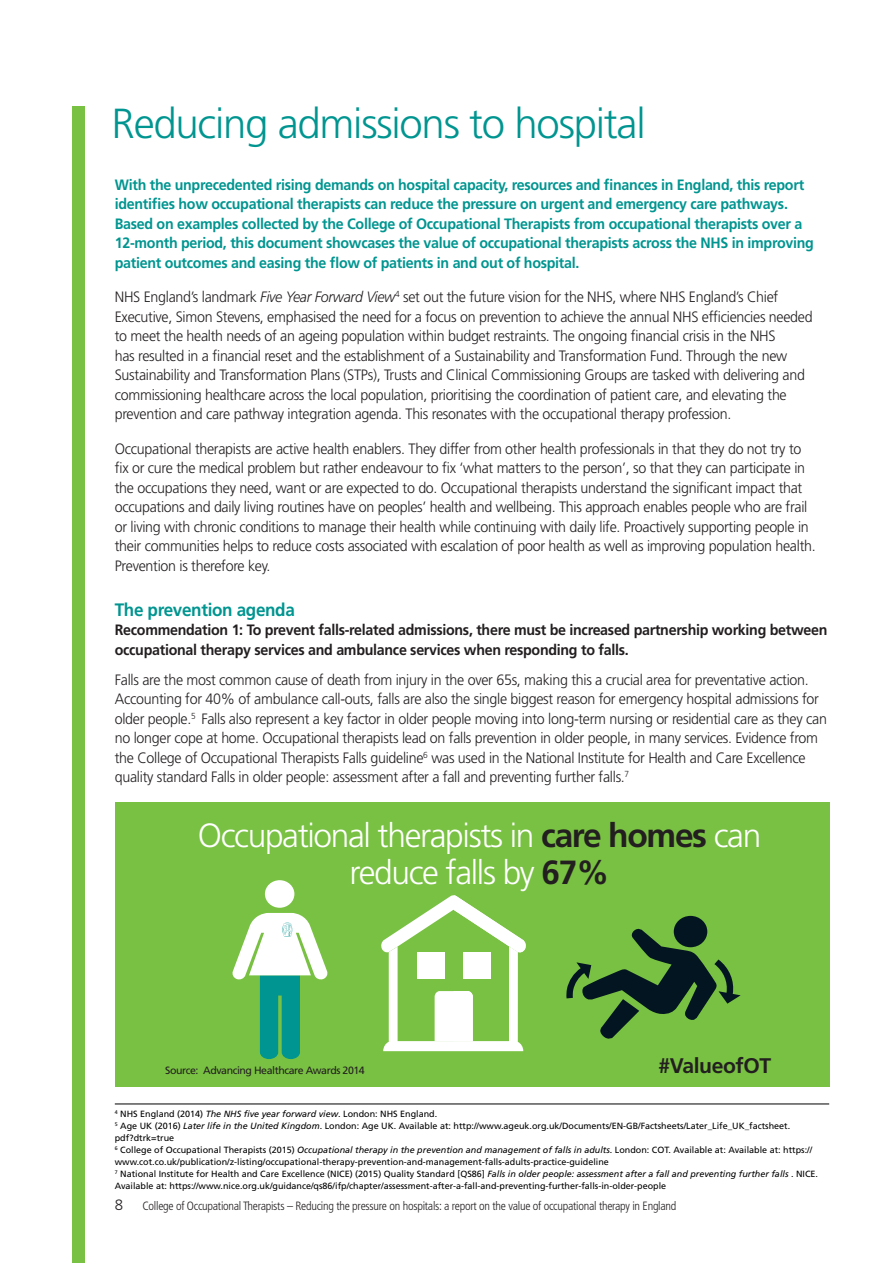
<style>
.page{position:relative;width:893px;height:1263px;background:#fff}
.page>*{position:absolute;margin:0;border:0;box-sizing:border-box;transform-origin:0 0}
.t1{font:300 42px "Frutiger";letter-spacing:-.03em;color:#009590}
.t2{font:300 33.45px/37px "Frutiger";letter-spacing:-.04em;color:#fff;text-align:center}
.t3{font:700 21.15px "Frutiger";letter-spacing:-.02em;color:#231f20}
.t4{font:700 18px "Frutiger";letter-spacing:-.02em;color:#009590;scale:.95 1}
.t5{font:300 15px/19.5px "Frutiger";letter-spacing:-.02em;color:#231f20;scale:.95 1}
.t6{font:700 15px/19.5px "Frutiger";letter-spacing:-.02em;color:#009590;scale:.95 1}
.t7{font:700 15px/19.5px "Frutiger";letter-spacing:-.02em;color:#231f20;scale:.95 1}
.t8{font:300 15px "Frutiger";letter-spacing:-.02em;color:#231f20}
.t9{font:300 condensed 12px "Frutiger";letter-spacing:-.02em;color:#231f20}
.t10{font:10.5px "Frutiger";letter-spacing:-.04em;color:#231f20}
.Footnote_rules{font:9px/12px "Frutiger";color:#000}
.s1{font-style:italic}
.s2{font-weight:700;color:#231f20}
</style>
<div class="page">
<div style="left:72px;top:106px;width:13px;height:1157px;background:#79c142"></div>
<div style="left:115px;top:801px;width:714px;height:285px;background:#79c142"></div>
<svg style="left:381px;top:895px;width:145px;height:156px"></svg>
<div style="left:265px;top:880px;width:29px;height:28px;background:#fff;border-radius:50%"></div>
<div style="left:674px;top:916px;width:33px;height:31px;background:#031520;border-radius:50%"></div>
<svg style="left:566px;top:927px;width:175px;height:112px"></svg>
<svg style="left:232px;top:913px;width:96px;height:146px"></svg>
<hr style="left:115px;top:1104px;width:714px;height:1px;background:#000">
<p class="t1" style="left:112px;top:100px;width:536px">Reducing admissions to hospital</p>
<p class="t6" style="left:115px;top:175px;width:737px">With the unprecedented rising demands on hospital capacity, resources and finances in England, this report identifies how occupational therapists can reduce the pressure on urgent and emergency care pathways.<br>Based on examples collected by the College of Occupational Therapists from occupational therapists over a 12-month period, this document showcases the value of occupational therapists across the NHS in improving patient outcomes and easing the flow of patients in and out of hospital.</p>
<p class="t5" style="left:115px;top:288px;width:736px">NHS England’s landmark <span class="s1">Five Year Forward View</span><sup>4</sup> set out the future vision for the NHS, where NHS England’s Chief Executive, Simon Stevens, emphasised the need for a focus on prevention to achieve the annual NHS efficiencies needed to meet the health needs of an ageing population within budget restraints. The ongoing financial crisis in the NHS<br>has resulted in a financial reset and the establishment of a Sustainability and Transformation Fund. Through the new Sustainability and Transformation Plans (STPs), Trusts and Clinical Commissioning Groups are tasked with delivering and commissioning healthcare across the local population, prioritising the coordination of patient care, and elevating the prevention and care pathway integration agenda. This resonates with the occupational therapy profession.</p>
<p class="t5" style="left:115px;top:439px;width:739px">Occupational therapists are active health enablers. They differ from other health professionals in that they do not try to fix or cure the medical problem but rather endeavour to fix ‘what matters to the person’, so that they can participate in the occupations they need, want or are expected to do. Occupational therapists understand the significant impact that occupations and daily living routines have on peoples’ health and wellbeing. This approach enables people who are frail or living with chronic conditions to manage their health while continuing with daily life. Proactively supporting people in their communities helps to reduce costs associated with escalation of poor health as well as improving population health.<br>Prevention is therefore key.</p>
<p class="t4" style="left:115px;top:599px;width:191px">The prevention agenda</p>
<p class="t7" style="left:115px;top:620px;width:752px">Recommendation 1: To prevent falls-related admissions, there must be increased partnership working between occupational therapy services and ambulance services when responding to falls.</p>
<p class="t5" style="left:115px;top:670px;width:751px">Falls are the most common cause of death from injury in the over 65s, making this a crucial area for preventative action.<br>Accounting for 40% of ambulance call-outs, falls are also the single biggest reason for emergency hospital admissions for older people.<sup>5</sup> Falls also represent a key factor in older people moving into long-term nursing or residential care as they can no longer cope at home. Occupational therapists lead on falls prevention in older people, in many services. Evidence from the College of Occupational Therapists Falls guideline<sup>6</sup> was used in the National Institute for Health and Care Excellence quality standard Falls in older people: assessment after a fall and preventing further falls.<sup>7</sup></p>
<p class="t2" style="left:198px;top:816px;width:565px">Occupational therapists in <span class="s2">care homes</span> can reduce falls by <span class="s2">67%</span></p>
<p class="t10" style="left:165px;top:1064px;width:201px">Source: Advancing Healthcare Awards 2014</p>
<p class="t3" style="left:659px;top:1053px;width:114px">#ValueofOT</p>
<p class="Footnote_rules" style="left:115px;top:1108px;width:705px"><sup>4</sup> NHS England (2014) <span class="s1">The NHS five year forward view</span>. London: NHS England.<br><sup>5</sup> Age UK (2016) <span class="s1">Later life in the United Kingdom</span>. London: Age UK. Available at: http://www.ageuk.org.uk/Documents/EN-GB/Factsheets/Later_Life_UK_factsheet. pdf?dtrk=true<br><sup>6</sup> College of Occupational Therapists (2015) <span class="s1">Occupational therapy in the prevention and management of falls in adults</span>. London: COT. Available at: Available at: https:// www.cot.co.uk/publication/z-listing/occupational-therapy-prevention-and-management-falls-adults-practice-guideline<br><sup>7</sup> National Institute for Health and Care Excellence (NICE) (2015) Quality Standard [QS86] <span class="s1">Falls in older people: assessment after a fall and preventing further falls</span> . NICE.<br>Available at: https://www.nice.org.uk/guidance/qs86/ifp/chapter/assessment-after-a-fall-and-preventing-further-falls-in-older-people</p>
<p class="t9" style="left:142px;top:1199px;width:535px">College of Occupational Therapists – Reducing the pressure on hospitals: a report on the value of occupational therapy in England</p>
<p class="t8" style="left:115px;top:1197px;width:10px">8</p>
</div>
